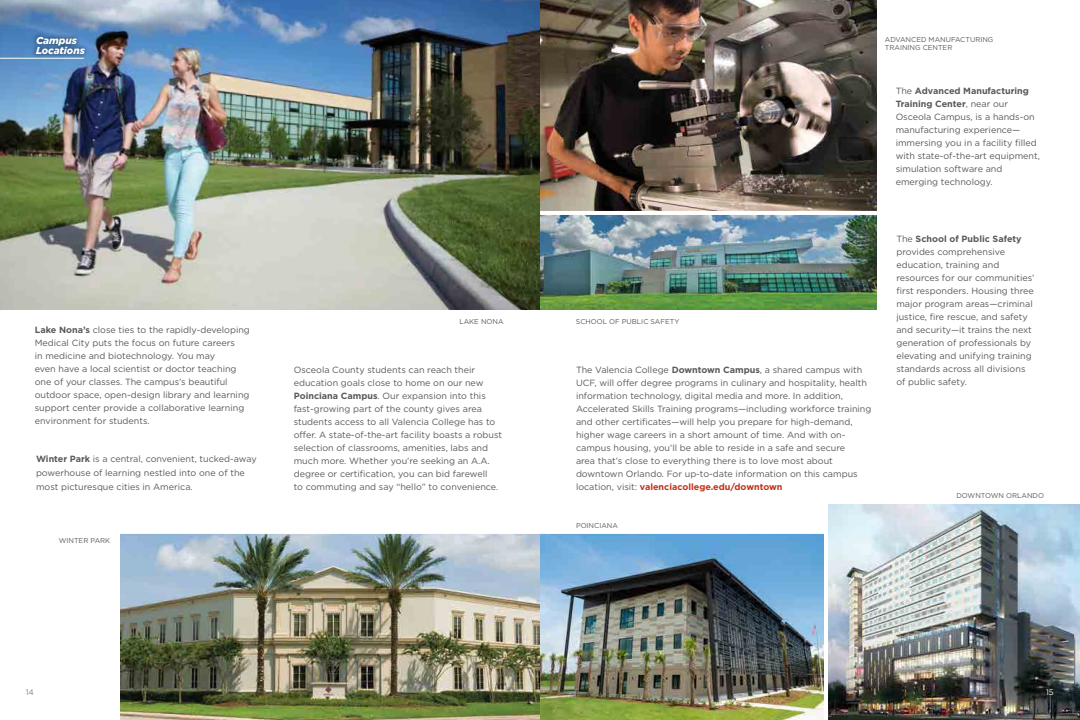
<style>
.page{position:relative;width:1080px;height:720px;background:#fff}
.page>*{position:absolute;margin:0;border:0;box-sizing:border-box;transform-origin:0 0}
.t1{font:italic 900 10px/10px "Gotham";color:#fff}
.t2{font:9px/13px "Gotham";color:#58595b}
.t3{font:8px "Gotham";color:#808285}
.t4{font:8px "Gotham";color:#fff}
.t5{font:7px/8px "Gotham";color:#58595b}
.s1{font-weight:700}
.s2{font-weight:700;color:#c0311a}
</style>
<div class="page">
<img style="left:540px;top:534px;width:284px;height:186px">
<img style="left:120px;top:534px;width:420px;height:186px">
<img style="left:540px;top:0;width:337px;height:211px">
<img style="left:540px;top:215px;width:337px;height:94px">
<img style="left:0;top:0;width:540px;height:309px">
<div style="left:31px;top:32px;width:59px;height:27px;background:#000;opacity:.75"></div>
<hr style="left:0;top:58px;width:84px;height:1px;background:#fff">
<img style="left:828px;top:504px;width:252px;height:216px">
<p class="t1" style="left:36px;top:35px;width:50px">Campus<br>Locations</p>
<p class="t2" style="left:35px;top:323px;width:217px"><span class="s1">Lake Nona’s</span> close ties to the rapidly-developing Medical City puts the focus on future careers<br>in medicine and biotechnology. You may<br>even have a local scientist or doctor teaching one of your classes. The campus’s beautiful outdoor space, open-design library and learning support center provide a collaborative learning environment for students.</p>
<p class="t2" style="left:36px;top:451px;width:222px;line-height:14px"><span class="s1">Winter Park</span> is a central, convenient, tucked-away powerhouse of learning nestled into one of the most picturesque cities in America.</p>
<p class="t5" style="left:59px;top:537px;width:53px">WINTER PARK</p>
<p class="t5" style="left:885px;top:35px;width:110px">ADVANCED MANUFACTURING<br>TRAINING CENTER</p>
<p class="t2" style="left:896px;top:84px;width:146px">The <span class="s1">Advanced Manufacturing<br>Training Center</span>, near our<br>Osceola Campus, is a hands-on manufacturing experience— immersing you in a facility filled with state-of-the-art equipment, simulation software and emerging technology.</p>
<p class="t5" style="left:459px;top:317px;width:46px">LAKE NONA</p>
<p class="t5" style="left:576px;top:317px;width:105px">SCHOOL OF PUBLIC SAFETY</p>
<p class="t2" style="left:294px;top:363px;width:210px">Osceola County students can reach their education goals close to home on our new <span class="s1">Poinciana Campus</span>. Our expansion into this fast-growing part of the county gives area students access to all Valencia College has to offer. A state-of-the-art facility boasts a robust selection of classrooms, amenities, labs and much more. Whether you’re seeking an A.A. degree or certification, you can bid farewell<br>to commuting and say “hello” to convenience.</p>
<p class="t2" style="left:576px;top:363px;width:297px">The Valencia College <span class="s1">Downtown Campus</span>, a shared campus with UCF, will offer degree programs in culinary and hospitality, health information technology, digital media and more. In addition, Accelerated Skills Training programs—including workforce training and other certificates—will help you prepare for high-demand, higher wage careers in a short amount of time. And with on&shy;campus housing, you’ll be able to reside in a safe and secure<br>area that’s close to everything there is to love most about downtown Orlando. For up-to-date information on this campus location, visit: <span class="s2">valenciacollege.edu/downtown</span></p>
<p class="t5" style="left:576px;top:522px;width:43px">POINCIANA</p>
<p class="t2" style="left:896px;top:232px;width:140px">The <span class="s1">School of Public Safety </span>provides comprehensive education, training and resources for our communities’ first responders. Housing three major program areas—criminal justice, fire rescue, and safety and security—it trains the next generation of professionals by elevating and unifying training standards across all divisions of public safety.</p>
<p class="t5" style="left:956px;top:491px;width:89px">DOWNTOWN ORLANDO</p>
<p class="t3" style="left:26px;top:687px;width:10px">14</p>
<p class="t4" style="left:1046px;top:687px;width:9px">15</p>
</div>
